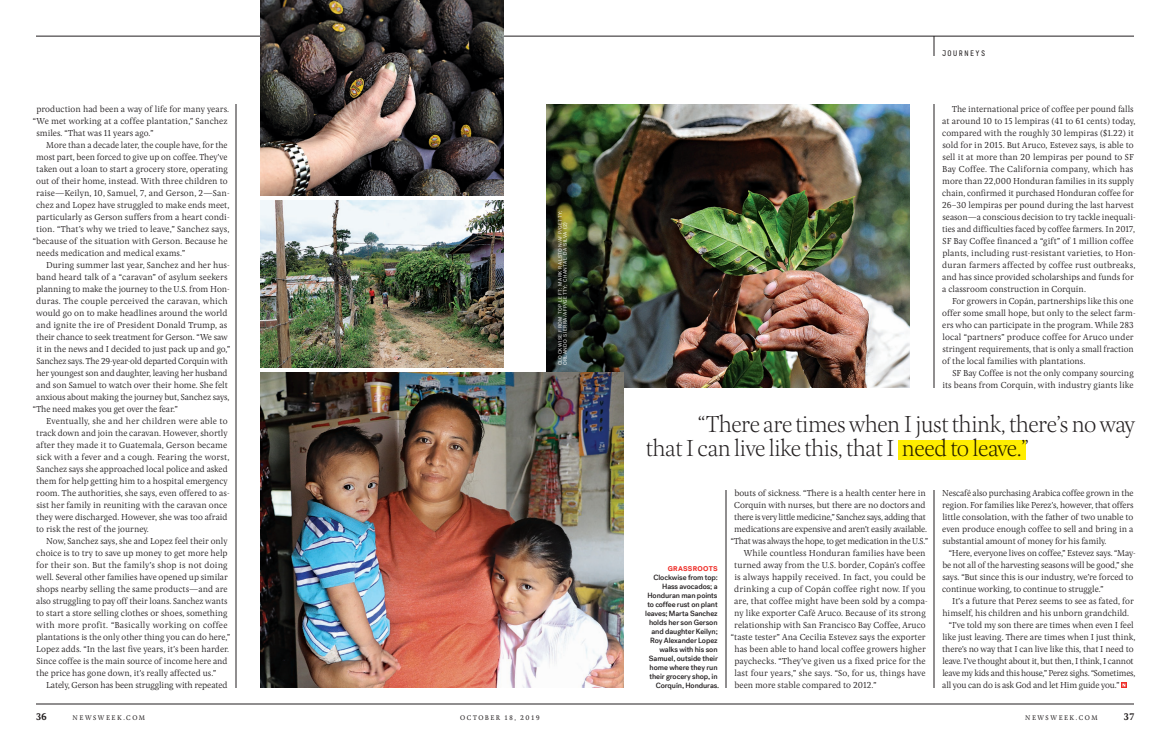
<style>
.page{position:relative;width:1170px;height:756px;background:#fff}
.page>*{position:absolute;margin:0;border:0;box-sizing:border-box;transform-origin:0 0}
.Body{font:100 24px "Pona Display";letter-spacing:-.025em;color:#231f20}
.t1{font:700 10px "Pona";color:#231f20}
.Body-2{font:300 9px/12px "Pona";color:#231f20}
.Body-3{font:300 9px/12px "Pona";letter-spacing:-.02em;color:#231f20}
.Body-4{font:300 9px/12px "Pona";letter-spacing:-.025em;color:#231f20;text-align:center}
.t2{font:8px "Decima Mono";letter-spacing:.1em;color:#231f20}
.t3{font:500 7.5px/9px "Post Grotesk";letter-spacing:-.01em;color:#231f20;text-align:right}
.t4{font:7px "Pona";letter-spacing:.21em;color:#231f20}
.t5{font:700 7px "Post Grotesk";letter-spacing:.035em;color:#ee2d28}
.Credit_Gutter{font:5px/5px "Post Grotesk";letter-spacing:.1em;color:#fff}
</style>
<div class="page">
<hr style="left:36px;top:704px;width:1098px;height:1px;background:#231f20">
<hr style="left:36px;top:36px;width:1098px;height:1px;background:#231f20">
<svg style="left:934px;top:36px;width:1px;height:20px"></svg>
<svg style="left:1121px;top:682px;width:6px;height:6px"></svg>
<hr style="left:934px;top:104px;width:1px;height:284px;background:#231f20">
<hr style="left:934px;top:490px;width:1px;height:198px;background:#231f20">
<hr style="left:726px;top:490px;width:1px;height:198px;background:#231f20">
<hr style="left:236px;top:104px;width:1px;height:584px;background:#231f20">
<img style="left:546px;top:104px;width:364px;height:284px">
<img style="left:260px;top:0;width:244px;height:196px">
<img style="left:260px;top:200px;width:244px;height:168px">
<img style="left:260px;top:372px;width:364px;height:316px">
<div style="left:898px;top:440px;width:128px;height:20px;background:#ffed01"></div>
<p class="Body-2" style="left:36px;top:103px;width:194px">production had been a way of life for many years.</p>
<p class="Body-2" style="left:33px;top:115px;width:196px">“We met working at a coffee plantation,” Sanchez</p>
<p class="Body-2" style="left:36px;top:127px;width:119px">smiles. “That was 11 years ago.”</p>
<p class="Body-2" style="left:46px;top:139px;width:183px">More than a decade later, the couple have, for the</p>
<p class="Body-2" style="left:36px;top:151px;width:193px">most part, been forced to give up on coffee. They’ve</p>
<p class="Body-2" style="left:36px;top:163px;width:193px">taken out a loan to start a grocery store, operating</p>
<p class="Body-2" style="left:36px;top:175px;width:193px">out of their home, instead. With three children to</p>
<p class="Body-2" style="left:36px;top:187px;width:195px">raise—Keilyn, 10, Samuel, 7, and Gerson, 2—San-</p>
<p class="Body-2" style="left:36px;top:199px;width:195px">chez and Lopez have struggled to make ends meet,</p>
<p class="Body-2" style="left:36px;top:211px;width:195px">particularly as Gerson suffers from a heart condi-</p>
<p class="Body-2" style="left:36px;top:223px;width:195px">tion. “That’s why we tried to leave,” Sanchez says,</p>
<p class="Body-2" style="left:33px;top:235px;width:196px">“because of the situation with Gerson. Because he</p>
<p class="Body-2" style="left:36px;top:247px;width:150px">needs medication and medical exams.”</p>
<p class="Body-2" style="left:46px;top:259px;width:185px">During summer last year, Sanchez and her hus-</p>
<p class="Body-2" style="left:36px;top:271px;width:193px">band heard talk of a “caravan” of asylum seekers</p>
<p class="Body-2" style="left:36px;top:283px;width:195px">planning to make the journey to the U.S. from Hon-</p>
<p class="Body-2" style="left:36px;top:295px;width:193px">duras. The couple perceived the caravan, which</p>
<p class="Body-2" style="left:36px;top:307px;width:193px">would go on to make headlines around the world</p>
<p class="Body-2" style="left:36px;top:319px;width:193px">and ignite the ire of President Donald Trump, as</p>
<p class="Body-2" style="left:36px;top:331px;width:193px">their chance to seek treatment for Gerson. “We saw</p>
<p class="Body-2" style="left:36px;top:343px;width:195px">it in the news and I decided to just pack up and go,”</p>
<p class="Body-3" style="left:36px;top:355px;width:193px">Sanchez says. The 29-year-old departed Corquín with</p>
<p class="Body-2" style="left:36px;top:367px;width:193px">her youngest son and daughter, leaving her husband</p>
<p class="Body-2" style="left:36px;top:379px;width:193px">and son Samuel to watch over their home. She felt</p>
<p class="Body-2" style="left:36px;top:391px;width:195px">anxious about making the journey but, Sanchez says,</p>
<p class="Body-2" style="left:33px;top:403px;width:146px">“The need makes you get over the fear.”</p>
<p class="Body-2" style="left:36px;top:415px;width:195px;text-indent:10px">Eventually, she and her children were able to track down and join the caravan. However, shortly after they made it to Guatemala, Gerson became sick with a fever and a cough. Fearing the worst, Sanchez says she approached local police and asked them for help getting him to a hospital emergency room. The authorities, she says, even offered to as&shy;sist her family in reuniting with the caravan once they were discharged. However, she was too afraid to risk the rest of the journey.</p>
<p class="Body-2" style="left:36px;top:535px;width:196px;text-indent:10px">Now, Sanchez says, she and Lopez feel their only choice is to try to save up money to get more help for their son. But the family’s shop is not doing well. Several other families have opened up similar shops nearby selling the same products—and are also struggling to pay off their loans. Sanchez wants to start a store selling clothes or shoes, something with more profit. “Basically working on coffee plantations is the only other thing you can do here,” Lopez adds. “In the last five years, it’s been harder.<br>Since coffee is the main source of income here and the price has gone down, it’s really affected us.”</p>
<p class="Body-3" style="left:46px;top:679px;width:183px">Lately, Gerson has been struggling with repeated</p>
<p class="Credit_Gutter" style="left:558px;top:365px;width:156px;rotate:-90deg">CLOCKWISE FROM TOP LEFT: MARK RALSTON/AFP/GETTY;<br>ORLANDO SIERRA/AFP/GETTY; CHANTAL DA SILVA (2)</p>
<p class="t2" style="left:942px;top:49px;width:45px">JOURNEYS</p>
<p class="Body-2" style="left:942px;top:103px;width:195px;text-indent:10px">The international price of coffee per pound falls at around 10 to 15 lempiras (41 to 61 cents) today, compared with the roughly 30 lempiras ($1.22) it sold for in 2015. But Aruco, Estevez says, is able to sell it at more than 20 lempiras per pound to SF Bay Coffee. The California company, which has more than 22,000 Honduran families in its supply chain, confirmed it purchased Honduran coffee for 26–30 lempiras per pound during the last harvest season—a conscious decision to try tackle inequali&shy;ties and difficulties faced by coffee farmers. In 2017, SF Bay Coffee financed a “gift” of 1 million coffee plants, including rust-resistant varieties, to Hon&shy;duran farmers affected by coffee rust outbreaks, and has since provided scholarships and funds for a classroom construction in Corquín.</p>
<p class="Body-2" style="left:942px;top:295px;width:195px;text-indent:10px">For growers in Copán, partnerships like this one offer some small hope, but only to the select farm&shy;ers who can participate in the program. While 283 local “partners” produce coffee for Aruco under stringent requirements, that is only a small fraction of the local families with plantations.</p>
<p class="Body-2" style="left:942px;top:367px;width:193px;text-align:right">SF Bay Coffee is not the only company sourcing its beans from Corquín, with industry giants like</p>
<p class="Body" style="left:697px;top:409px;width:439px">“There are times when I just think, there’s no way</p>
<p class="Body" style="left:646px;top:433px;width:385px">that I can live like this, that I need to leave.”</p>
<p class="t5" style="left:668px;top:564px;width:51px">GRASSROOTS</p>
<p class="t3" style="left:645px;top:573px;width:76px">Clockwise from top:<br>Hass avocados; a<br>Honduran man points to coffee rust on plant leaves; Marta Sanchez holds her son Gerson and daughter Keilyn;<br>Roy Alexander Lopez walks with his son<br>Samuel, outside their home where they run their grocery shop, in<br>Corquín, Honduras.</p>
<p class="Body-4" style="left:731px;top:487px;width:199px">bouts of sickness. “There is a health center here in Corquín with nurses, but there are no doctors and there is very little medicine,” Sanchez says, adding that medications are expensive and aren’t easily available. “That was always the hope, to get medication in the U.S.”</p>
<p class="Body-2" style="left:744px;top:547px;width:183px">While countless Honduran families have been</p>
<p class="Body-2" style="left:734px;top:559px;width:193px">turned away from the U.S. border, Copán’s coffee</p>
<p class="Body-2" style="left:734px;top:571px;width:193px">is always happily received. In fact, you could be</p>
<p class="Body-2" style="left:734px;top:583px;width:193px">drinking a cup of Copán coffee right now. If you</p>
<p class="Body-2" style="left:734px;top:595px;width:195px">are, that coffee might have been sold by a compa-</p>
<p class="Body-2" style="left:734px;top:607px;width:193px">ny like exporter Café Aruco. Because of its strong</p>
<p class="Body-2" style="left:734px;top:619px;width:193px">relationship with San Francisco Bay Coffee, Aruco</p>
<p class="Body-2" style="left:731px;top:631px;width:196px">“taste tester” Ana Cecilia Estevez says the exporter</p>
<p class="Body-2" style="left:734px;top:643px;width:193px">has been able to hand local coffee growers higher</p>
<p class="Body-2" style="left:734px;top:655px;width:193px">paychecks. “They’ve given us a fixed price for the</p>
<p class="Body-2" style="left:734px;top:667px;width:193px">last four years,” she says. “So, for us, things have</p>
<p class="Body-2" style="left:734px;top:679px;width:144px">been more stable compared to 2012.”</p>
<p class="Body-2" style="left:942px;top:487px;width:193px;text-align:justify">Nescafé also purchasing Arabica coffee grown in the region. For families like Perez’s, however, that offers little consolation, with the father of two unable to even produce enough coffee to sell and bring in a substantial amount of money for his family.</p>
<p class="Body-2" style="left:942px;top:547px;width:195px;text-indent:7px">“Here, everyone lives on coffee,” Estevez says. “May&shy;be not all of the harvesting seasons will be good,” she says. “But since this is our industry, we’re forced to continue working, to continue to struggle.”</p>
<p class="Body-2" style="left:942px;top:595px;width:193px;text-indent:10px">It’s a future that Perez seems to see as fated, for himself, his children and his unborn grandchild.</p>
<p class="Body-3" style="left:942px;top:619px;width:195px;text-indent:7px">“I’ve told my son there are times when even I feel like just leaving. There are times when I just think, there’s no way that I can live like this, that I need to leave. I’ve thought about it, but then, I think, I cannot leave my kids and this house,” Perez sighs. “Sometimes, all you can do is ask God and let Him guide you.”</p>
<p class="t1" style="left:36px;top:710px;width:13px">36</p>
<p class="t4" style="left:73px;top:713px;width:74px">NEWSWEEK.COM</p>
<p class="t4" style="left:460px;top:713px;width:81px">OCTOBER 18, 2019</p>
<p class="t4" style="left:1025px;top:713px;width:74px">NEWSWEEK.COM</p>
<p class="t1" style="left:1123px;top:710px;width:13px">37</p>
</div>
